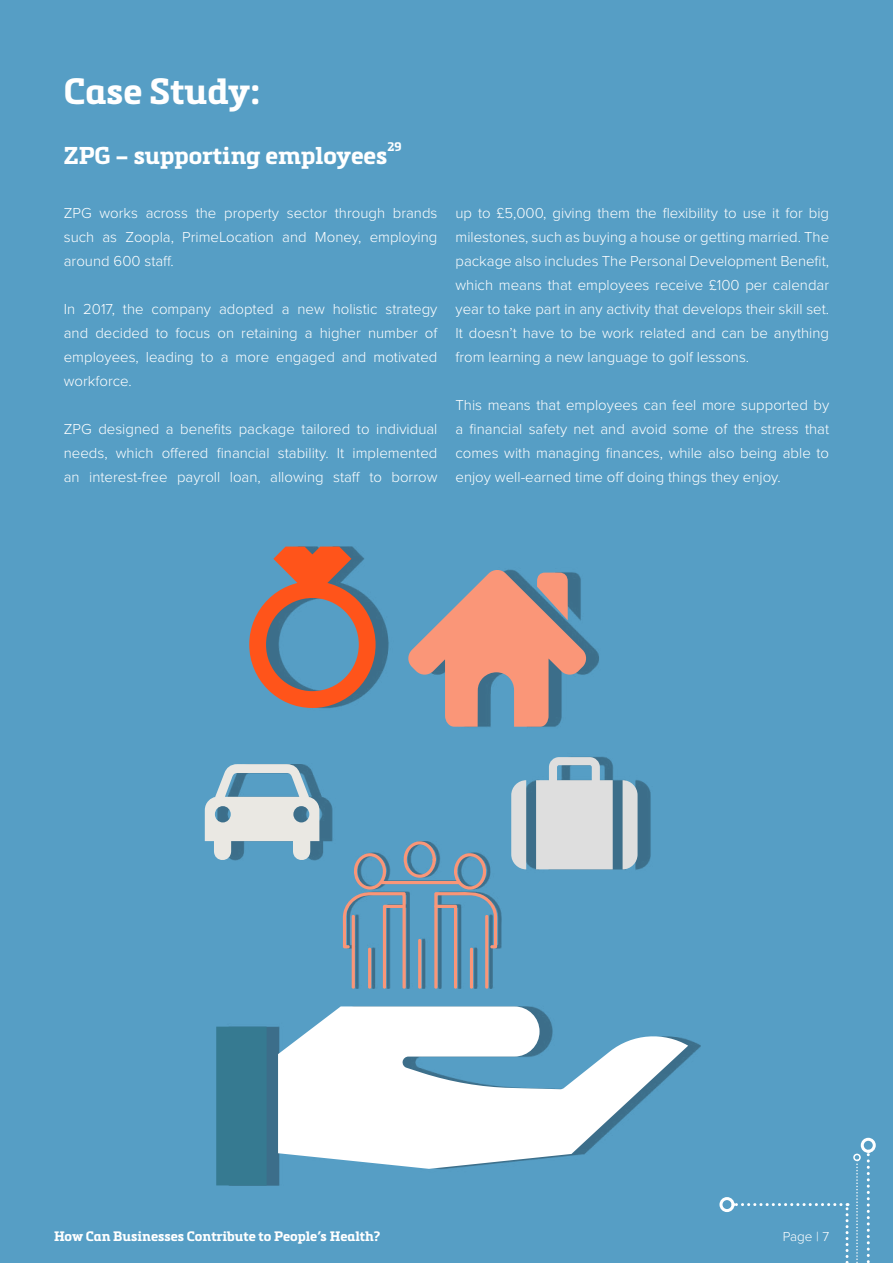
<style>
.page{position:relative;width:893px;height:1263px;background:#569ec5}
.page>*{position:absolute;margin:0;border:0;box-sizing:border-box;transform-origin:0 0}
.Titles{font:700 36px "Metronic Slab Pro";color:#fff}
.Headings{font:700 24px "Metronic Slab Pro";color:#fff}
.t1{font:300 15px/24px "Proxima Nova";color:#fff;text-align:justify}
.t2{font:700 13.5px "Metronic Slab Pro";color:#fff}
.t3{font:300 13.5px "Proxima Nova";color:#fff}
.Headings-2{font:700 12.3px "Metronic Slab Pro";color:#fff}
</style>
<div class="page">
<svg style="left:867px;top:1153px;width:3px;height:110px"></svg>
<div style="left:861px;top:1138px;width:15px;height:15px;border:3px solid #fff;border-radius:50%"></div>
<svg style="left:856px;top:1161px;width:2px;height:102px"></svg>
<div style="left:853px;top:1154px;width:8px;height:7px;border:2px solid #fff;border-radius:50%"></div>
<svg style="left:733px;top:1203px;width:115px;height:60px"></svg>
<div style="left:719px;top:1197px;width:15px;height:15px;border:3px solid #fff;border-radius:50%"></div>
<div style="left:217px;top:546px;width:484px;height:640px;background:#000;opacity:.3"></div>
<svg style="left:407px;top:570px;width:180px;height:157px"></svg>
<svg style="left:511px;top:757px;width:127px;height:112px;background:#b0c3cd"></svg>
<svg style="left:205px;top:764px;width:114px;height:99px"></svg>
<svg style="left:249px;top:546px;width:127px;height:162px"></svg>
<div style="left:216px;top:1027px;width:51px;height:158px;background:#367a91"></div>
<svg style="left:278px;top:1006px;width:410px;height:163px;fill:#fff"></svg>
<p class="Titles" style="left:64px;top:68px;width:198px">Case Study:</p>
<p class="Headings" style="left:64px;top:140px;width:325px">ZPG – supporting employees</p>
<p class="Headings-2" style="left:387px;top:139px;width:16px">29</p>
<p class="t1" style="left:64px;top:202px;width:375px">ZPG works across the property sector through brands such as Zoopla, PrimeLocation and Money, employing around 600 staff.</p>
<p class="t1" style="left:64px;top:298px;width:375px">In 2017, the company adopted a new holistic strategy and decided to focus on retaining a higher number of employees, leading to a more engaged and motivated workforce.</p>
<p class="t1" style="left:64px;top:418px;width:375px">ZPG designed a benefits package tailored to individual needs, which offered financial stability. It implemented an interest-free payroll loan, allowing staff to borrow</p>
<p class="t1" style="left:455px;top:202px;width:375px">up to £5,000, giving them the flexibility to use it for big milestones, such as buying a house or getting married. The package also includes The Personal Development Benefit, which means that employees receive £100 per calendar year to take part in any activity that develops their skill set.<br>It doesn’t have to be work related and can be anything from learning a new language to golf lessons.</p>
<p class="t1" style="left:455px;top:394px;width:375px">This means that employees can feel more supported by a financial safety net and avoid some of the stress that comes with managing finances, while also being able to enjoy well-earned time off doing things they enjoy.</p>
<p class="t2" style="left:54px;top:1228px;width:328px">How Can Businesses Contribute to People’s Health?</p>
<p class="t3" style="left:783px;top:1229px;width:48px">Page | 7</p>
</div>
